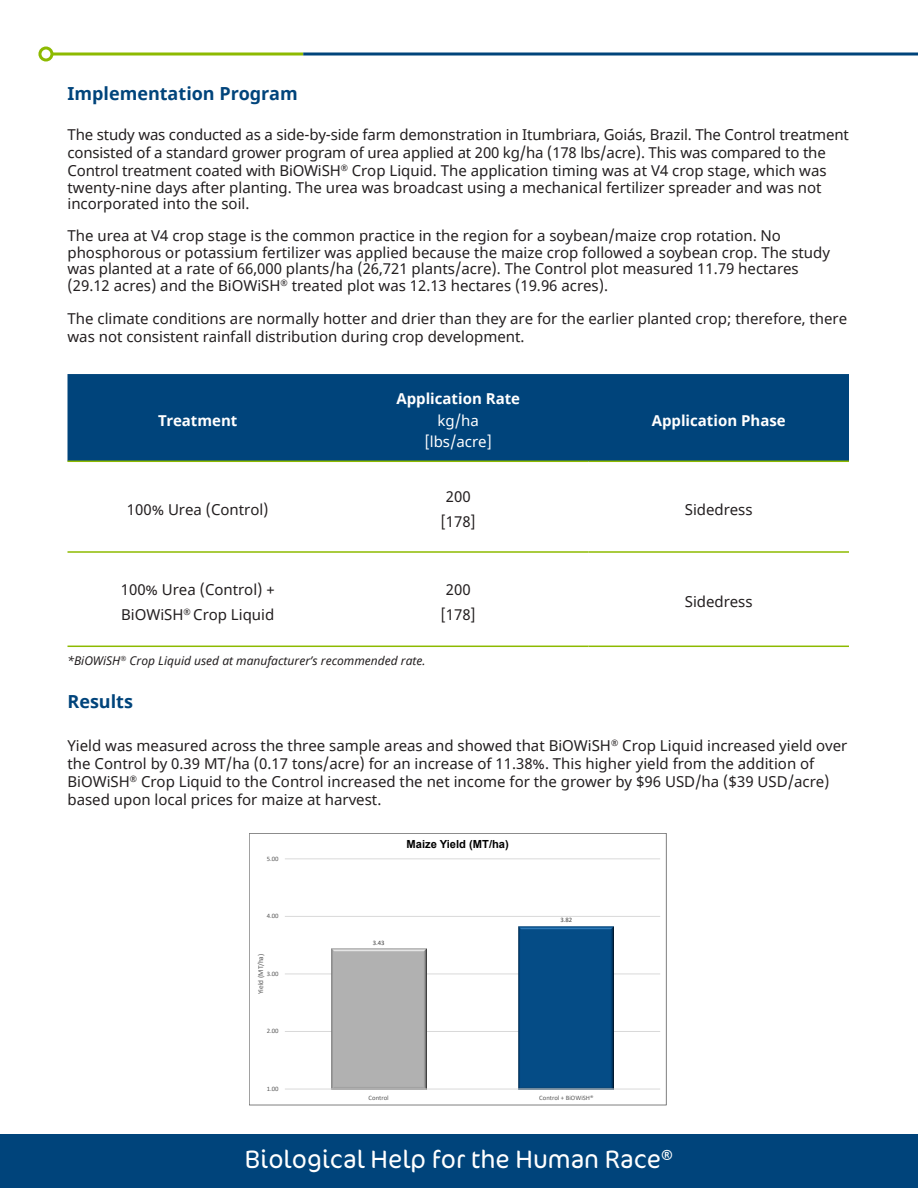
<style>
.page{position:relative;width:918px;height:1188px;background:#fff}
.page>*{position:absolute;margin:0;border:0;box-sizing:border-box;transform-origin:0 0}
.t1{font:300 25.5px "Cocon Pro";color:#fff}
.Paragraph_Heading{font:700 18px "Noto Sans";color:#00447b}
.Paragraph_Heading-2{font:15px/18px "Noto Sans";color:#231f20}
.t2{font:700 15px "Noto Sans";color:#fff}
.t3{font:15px "Noto Sans";color:#fff}
.Paragraph_Heading-3{font:italic 12px "Noto Sans";color:#231f20}
.t4{font:700 11.1px "Arial";color:#000}
.t5{font:7.35px "Calibri";letter-spacing:-.005em;color:#595959}
.t6{font:6.75px "Calibri";letter-spacing:-.005em;color:#595959}
.t7{font:6.75px "Calibri";color:#404040}
</style>
<div class="page">
<div style="left:0;top:1134px;width:918px;height:54px;background:#00447b"></div>
<svg style="left:53px;top:52px;width:250px;height:4px"></svg>
<div style="left:38px;top:46px;width:15px;height:16px;border:3px solid #8dba00;border-radius:50%"></div>
<svg style="left:303px;top:52px;width:615px;height:4px;background:#3f729b"></svg>
<div style="left:68px;top:374px;width:781px;height:87px;background:#00447b"></div>
<hr style="left:68px;top:461px;width:260px;height:1px;background:#8dba00">
<hr style="left:328px;top:461px;width:261px;height:1px;background:#8dba00">
<hr style="left:588px;top:461px;width:261px;height:1px;background:#8dba00">
<hr style="left:68px;top:551px;width:260px;height:2px;background:#8dba00">
<hr style="left:328px;top:551px;width:261px;height:2px;background:#8dba00">
<hr style="left:588px;top:551px;width:261px;height:2px;background:#8dba00">
<hr style="left:68px;top:646px;width:260px;height:1px;background:#8dba00">
<hr style="left:328px;top:646px;width:261px;height:1px;background:#8dba00">
<hr style="left:588px;top:646px;width:261px;height:1px;background:#8dba00">
<hr style="left:285px;top:1031px;width:375px;height:1px;background:#d9d9d9">
<hr style="left:285px;top:974px;width:375px;height:1px;background:#d9d9d9">
<hr style="left:285px;top:916px;width:375px;height:1px;background:#d9d9d9">
<hr style="left:285px;top:859px;width:375px;height:1px;background:#d9d9d9">
<div style="left:331px;top:949px;width:95px;height:140px;background:#b1b1b1"></div>
<img style="left:519px;top:926px;width:95px;height:163px">
<hr style="left:285px;top:1089px;width:375px;height:1px;background:#d9d9d9">
<div style="left:249px;top:833px;width:418px;height:272px;border:1px solid #7f7f7f"></div>
<p class="Paragraph_Heading" style="left:68px;top:81px;width:232px">Implementation Program</p>
<p class="Paragraph_Heading-2" style="left:68px;top:126px;width:783px">The study was conducted as a side-by-side farm demonstration in Itumbriara, Goiás, Brazil. The Control treatment consisted of a standard grower program of urea applied at 200 kg/ha (178 lbs/acre). This was compared to the<br>Control treatment coated with BiOWiSH<sup>®</sup> Crop Liquid. The application timing was at V4 crop stage, which was</p>
<p class="Paragraph_Heading-2" style="left:68px;top:180px;width:756px;line-height:16.5px">twenty-nine days after planting. The urea was broadcast using a mechanical fertilizer spreader and was not incorporated into the soil.</p>
<p class="Paragraph_Heading-2" style="left:68px;top:228px;width:764px;line-height:16.5px">The urea at V4 crop stage is the common practice in the region for a soybean/maize crop rotation. No phosphorous or potassium fertilizer was applied because the maize crop followed a soybean crop. The study was planted at a rate of 66,000 plants/ha (26,721 plants/acre). The Control plot measured 11.79 hectares (29.12 acres) and the BiOWiSH<sup>®</sup> treated plot was 12.13 hectares (19.96 acres).</p>
<p class="Paragraph_Heading-2" style="left:68px;top:310px;width:781px">The climate conditions are normally hotter and drier than they are for the earlier planted crop; therefore, there was not consistent rainfall distribution during crop development.</p>
<p class="t2" style="left:158px;top:410px;width:81px">Treatment</p>
<p class="t2" style="left:396px;top:388px;width:125px">Application Rate</p>
<p class="t3" style="left:438px;top:410px;width:43px">kg/ha</p>
<p class="t3" style="left:424px;top:432px;width:69px">[lbs/acre]</p>
<p class="t2" style="left:652px;top:410px;width:136px">Application Phase</p>
<p class="Paragraph_Heading-2" style="left:127px;top:501px;width:143px">100% Urea (Control)</p>
<p class="Paragraph_Heading-2" style="left:446px;top:488px;width:26px">200</p>
<p class="Paragraph_Heading-2" style="left:441px;top:513px;width:37px">[178]</p>
<p class="Paragraph_Heading-2" style="left:685px;top:501px;width:69px">Sidedress</p>
<p class="Paragraph_Heading-2" style="left:121px;top:581px;width:155px">100% Urea (Control) +</p>
<p class="Paragraph_Heading-2" style="left:121px;top:606px;width:155px">BiOWiSH<sup>®</sup> Crop Liquid</p>
<p class="Paragraph_Heading-2" style="left:446px;top:581px;width:26px">200</p>
<p class="Paragraph_Heading-2" style="left:441px;top:606px;width:37px">[178]</p>
<p class="Paragraph_Heading-2" style="left:685px;top:593px;width:69px">Sidedress</p>
<p class="Paragraph_Heading-3" style="left:68px;top:652px;width:359px">*BiOWiSH<sup>®</sup> Crop Liquid used at manufacturer’s recommended rate.</p>
<p class="Paragraph_Heading" style="left:68px;top:689px;width:67px">Results</p>
<p class="Paragraph_Heading-2" style="left:68px;top:737px;width:781px">Yield was measured across the three sample areas and showed that BiOWiSH<sup>®</sup> Crop Liquid increased yield over the Control by 0.39 MT/ha (0.17 tons/acre) for an increase of 11.38%. This higher yield from the addition of BiOWiSH<sup>®</sup> Crop Liquid to the Control increased the net income for the grower by $96 USD/ha ($39 USD/acre) based upon local prices for maize at harvest.</p>
<p class="t6" style="left:267px;top:854px;width:13px">5.00</p>
<p class="t6" style="left:267px;top:911px;width:13px">4.00</p>
<p class="t5" style="left:256px;top:994px;width:42px;rotate:-90deg">Yield (MT/ha)</p>
<p class="t6" style="left:267px;top:969px;width:13px">3.00</p>
<p class="t6" style="left:267px;top:1026px;width:13px">2.00</p>
<p class="t6" style="left:267px;top:1084px;width:13px">1.00</p>
<p class="t4" style="left:407px;top:836px;width:104px">Maize Yield (MT/ha)</p>
<p class="t7" style="left:373px;top:938px;width:13px">3.43</p>
<p class="t7" style="left:560px;top:916px;width:13px">3.82</p>
<p class="t6" style="left:369px;top:1093px;width:22px">Control</p>
<p class="t6" style="left:539px;top:1093px;width:56px">Control + BiOWiSH®</p>
<h1 class="t1" style="left:245px;top:1143px;width:430px">Biological Help for the Human Race<sup>®</sup></h1>
</div>
